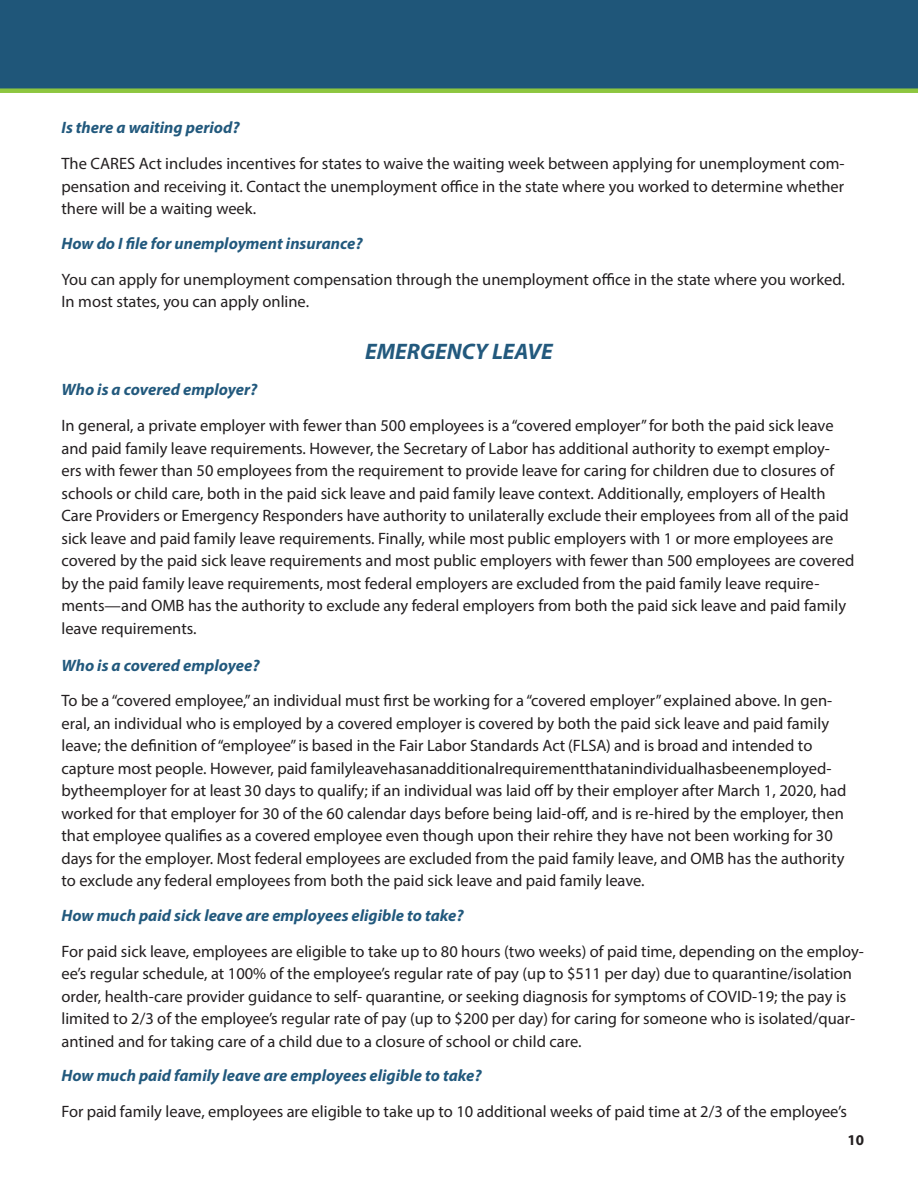
<style>
.page{position:relative;width:918px;height:1188px;background:#fff}
.page>*{position:absolute;margin:0;border:0;box-sizing:border-box;transform-origin:0 0}
.Heading_1{font:italic 700 22.5px "Myriad Pro";color:#22597d}
.Body_Text{font:16.5px/22.5px "Myriad Pro";color:#231f20}
.Heading_1-2{font:italic 700 16.5px "Myriad Pro";color:#22597d}
.t1{font:700 15px "Myriad Pro";color:#231f20}
</style>
<div class="page">
<div style="left:0;top:0;width:918px;height:91px;background:#1f5679"></div>
<div style="left:0;top:88px;width:918px;height:5px;background:#8dc63f"></div>
<p class="Heading_1-2" style="left:62px;top:117px;width:180px">Is there a waiting period?</p>
<p class="Body_Text" style="left:62px;top:152px;width:785px;text-align:justify">The CARES Act includes incentives for states to waive the waiting week between applying for unemployment com&shy;pensation and receiving it. Contact the unemployment office in the state where you worked to determine whether there will be a waiting week.</p>
<p class="Heading_1-2" style="left:62px;top:233px;width:303px">How do I file for unemployment insurance?</p>
<p class="Body_Text" style="left:62px;top:268px;width:785px">You can apply for unemployment compensation through the unemployment office in the state where you worked.<br>In most states, you can apply online.</p>
<p class="Heading_1" style="left:365px;top:337px;width:189px">EMERGENCY LEAVE</p>
<p class="Heading_1-2" style="left:62px;top:379px;width:197px">Who is a covered employer?</p>
<p class="Body_Text" style="left:62px;top:414px;width:794px">In general, a private employer with fewer than 500 employees is a “covered employer” for both the paid sick leave and paid family leave requirements. However, the Secretary of Labor has additional authority to exempt employ-<br>ers with fewer than 50 employees from the requirement to provide leave for caring for children due to closures of schools or child care, both in the paid sick leave and paid family leave context. Additionally, employers of Health Care Providers or Emergency Responders have authority to unilaterally exclude their employees from all of the paid sick leave and paid family leave requirements. Finally, while most public employers with 1 or more employees are covered by the paid sick leave requirements and most public employers with fewer than 500 employees are covered by the paid family leave requirements, most federal employers are excluded from the paid family leave require&shy;ments—and OMB has the authority to exclude any federal employers from both the paid sick leave and paid family leave requirements.</p>
<p class="Heading_1-2" style="left:62px;top:654px;width:200px">Who is a covered employee?</p>
<p class="Body_Text" style="left:62px;top:689px;width:787px">To be a “covered employee,” an individual must first be working for a “covered employer” explained above. In gen&shy;eral, an individual who is employed by a covered employer is covered by both the paid sick leave and paid family leave; the definition of “employee” is based in the Fair Labor Standards Act (FLSA) and is broad and intended to capture most people. However, paid familyleavehasanadditionalrequirementthatanindividualhasbeenemployed&shy;bytheemployer for at least 30 days to qualify; if an individual was laid off by their employer after March 1, 2020, had worked for that employer for 30 of the 60 calendar days before being laid-off, and is re-hired by the employer, then that employee qualifies as a covered employee even though upon their rehire they have not been working for 30 days for the employer. Most federal employees are excluded from the paid family leave, and OMB has the authority to exclude any federal employees from both the paid sick leave and paid family leave.</p>
<p class="Heading_1-2" style="left:62px;top:905px;width:404px">How much paid sick leave are employees eligible to take?</p>
<p class="Body_Text" style="left:62px;top:940px;width:804px">For paid sick leave, employees are eligible to take up to 80 hours (two weeks) of paid time, depending on the employ&shy;ee’s regular schedule, at 100% of the employee’s regular rate of pay (up to $511 per day) due to quarantine/isolation order, health-care provider guidance to self- quarantine, or seeking diagnosis for symptoms of COVID-19; the pay is limited to 2/3 of the employee’s regular rate of pay (up to $200 per day) for caring for someone who is isolated/quar&shy;antined and for taking care of a child due to a closure of school or child care.</p>
<p class="Heading_1-2" style="left:62px;top:1065px;width:422px">How much paid family leave are employees eligible to take?</p>
<p class="Body_Text" style="left:62px;top:1100px;width:787px">For paid family leave, employees are eligible to take up to 10 additional weeks of paid time at 2/3 of the employee’s</p>
<p class="t1" style="left:847px;top:1130px;width:18px">10</p>
</div>
